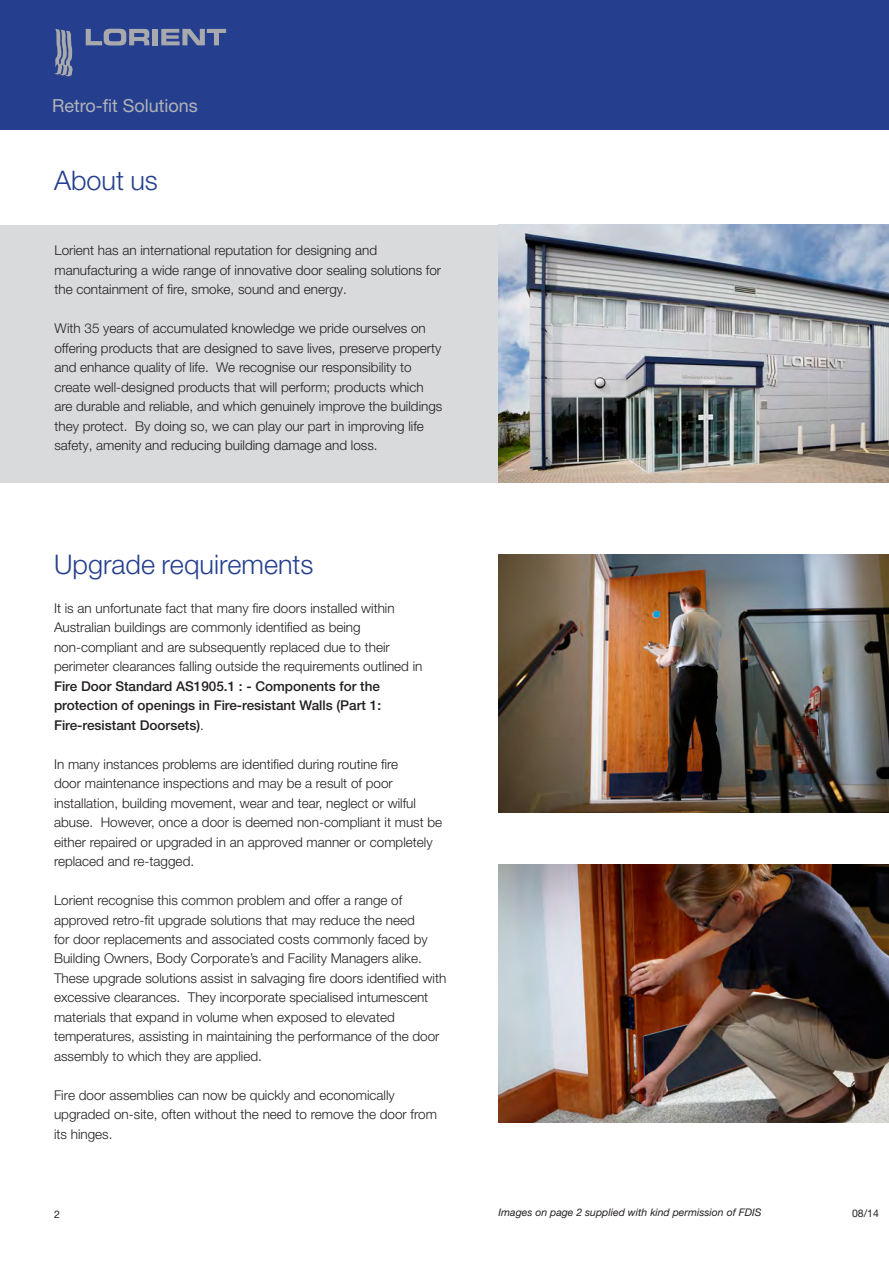
<style>
.page{position:relative;width:889px;height:1263px;background:#fff}
.page>*{position:absolute;margin:0;border:0;box-sizing:border-box;transform-origin:0 0}
._1_heading_text{font:300 27px "Helvetica Neue LT Pro";color:#253f8e}
.t1{font:18px "Helvetica Neue LT Pro";color:#b2b3b7}
.location_bullet{font:300 13.5px/19.5px "Helvetica Neue LT Pro";color:#231f20}
.t2{font:italic 10.5px "Helvetica Neue LT Pro";color:#231f20}
.t3{font:10.5px "Helvetica Neue LT";color:#231f20}
.s1{font-weight:500}
</style>
<div class="page">
<div style="left:0;top:225px;width:889px;height:258px;background:#d9dadc"></div>
<div style="left:0;top:0;width:889px;height:130px;background:#253f8e"></div>
<svg style="left:86px;top:29px;width:63px;height:17px"></svg>
<div style="left:153px;top:29px;width:5px;height:16px;background:#a8a9ad"></div>
<svg style="left:161px;top:29px;width:65px;height:16px"></svg>
<svg style="left:54px;top:29px;width:19px;height:47px"></svg>
<img style="left:498px;top:554px;width:391px;height:258px">
<img style="left:498px;top:225px;width:391px;height:258px">
<img style="left:498px;top:865px;width:391px;height:257px">
<p class="t1" style="left:52px;top:95px;width:147px">Retro-fit Solutions</p>
<p class="_1_heading_text" style="left:54px;top:164px;width:105px">About us</p>
<p class="location_bullet" style="left:54px;top:240px;width:388px">Lorient has an international reputation for designing and manufacturing a wide range of innovative door sealing solutions for the containment of fire, smoke, sound and energy.</p>
<p class="location_bullet" style="left:54px;top:318px;width:389px">With 35 years of accumulated knowledge we pride ourselves on offering products that are designed to save lives, preserve property and enhance quality of life. We recognise our responsibility to create well-designed products that will perform; products which are durable and reliable, and which genuinely improve the buildings they protect. By doing so, we can play our part in improving life safety, amenity and reducing building damage and loss.</p>
<p class="_1_heading_text" style="left:54px;top:547px;width:261px">Upgrade requirements</p>
<p class="location_bullet" style="left:54px;top:598px;width:370px">It is an unfortunate fact that many fire doors installed within Australian buildings are commonly identified as being non-compliant and are subsequently replaced due to their perimeter clearances falling outside the requirements outlined in <span class="s1">Fire Door Standard AS1905.1 : - Components for the protection of openings in Fire-resistant Walls (Part 1:<br>Fire-resistant Doorsets)</span>.</p>
<p class="location_bullet" style="left:54px;top:754px;width:390px">In many instances problems are identified during routine fire<br>door maintenance inspections and may be a result of poor installation, building movement, wear and tear, neglect or wilful abuse. However, once a door is deemed non-compliant it must be either repaired or upgraded in an approved manner or completely replaced and re-tagged.</p>
<p class="location_bullet" style="left:54px;top:890px;width:375px">Lorient recognise this common problem and offer a range of approved retro-fit upgrade solutions that may reduce the need for door replacements and associated costs commonly faced by Building Owners, Body Corporate’s and Facility Managers alike.</p>
<p class="location_bullet" style="left:54px;top:968px;width:394px">These upgrade solutions assist in salvaging fire doors identified with excessive clearances. They incorporate specialised intumescent materials that expand in volume when exposed to elevated temperatures, assisting in maintaining the performance of the door assembly to which they are applied.</p>
<p class="location_bullet" style="left:54px;top:1085px;width:384px">Fire door assemblies can now be quickly and economically upgraded on-site, often without the need to remove the door from its hinges.</p>
<p class="t3" style="left:54px;top:1208px;width:7px">2</p>
<p class="t2" style="left:498px;top:1206px;width:264px">Images on page 2 supplied with kind permission of FDIS</p>
<p class="t3" style="left:852px;top:1207px;width:28px">08/14</p>
</div>
